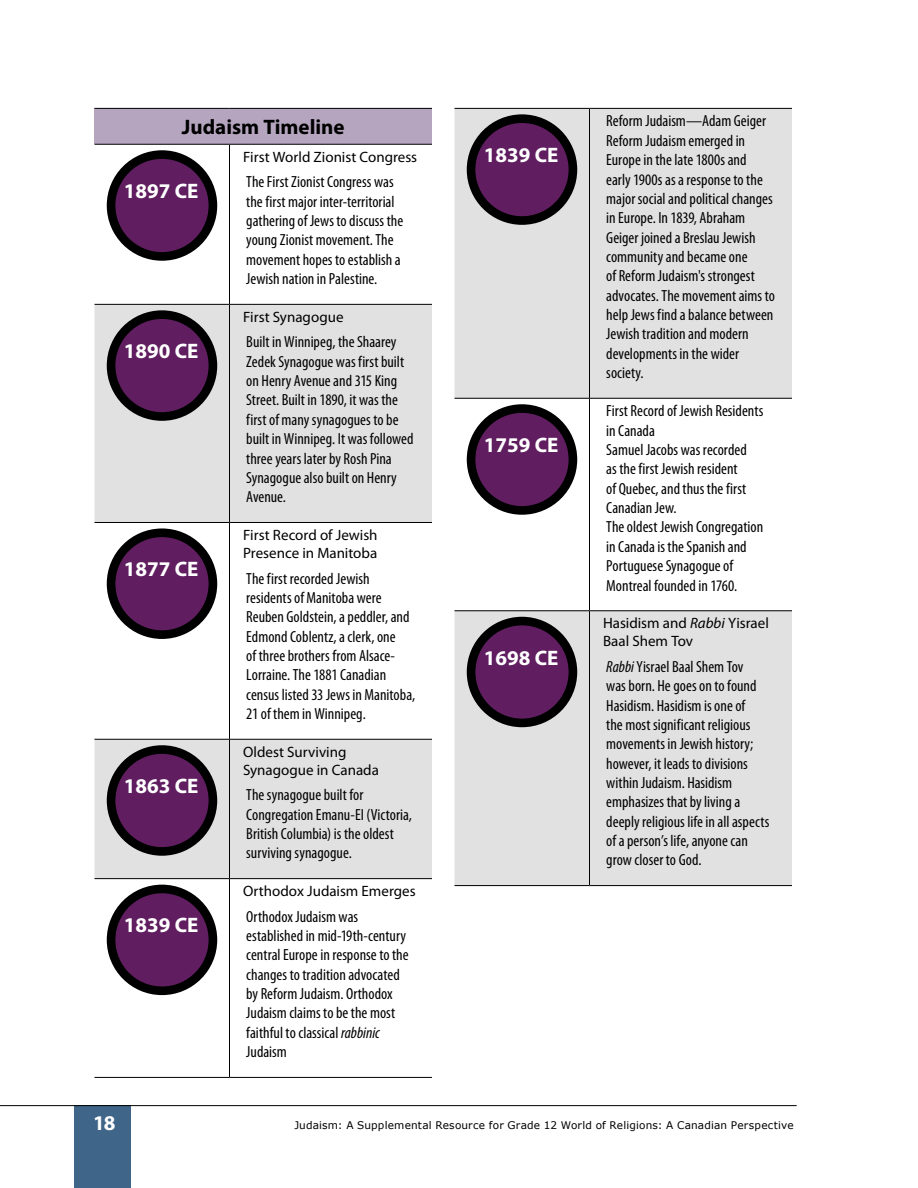
<style>
.page{position:relative;width:918px;height:1188px;background:#fff}
.page>*{position:absolute;margin:0;border:0;box-sizing:border-box;transform-origin:0 0}
.t1{font:700 21px "Myriad Pro";color:#fff}
.t2{font:700 21px "Myriad Pro";letter-spacing:-.005em;color:#000}
.t3{font:condensed 16.2px/19.4px "Myriad Pro";color:#000}
.t4{font:15px/18px "Myriad Pro";color:#000}
.t5{font:10.5px "Verdana";letter-spacing:.015em;color:#000}
.s1{font-style:italic}
</style>
<div class="page">
<div style="left:74px;top:1105px;width:56px;height:83px;background:#3f6589"></div>
<hr style="left:0;top:1105px;width:797px;height:1px;background:#000">
<div style="left:94px;top:108px;width:338px;height:36px;background:#b5a5bf"></div>
<svg style="left:94px;top:305px;width:338px;height:573px;fill:#e1e1e2"></svg>
<hr style="left:94px;top:108px;width:136px;height:1px;background:#000">
<hr style="left:230px;top:108px;width:202px;height:1px;background:#000">
<hr style="left:94px;top:144px;width:136px;height:1px;background:#000">
<hr style="left:230px;top:144px;width:202px;height:1px;background:#000">
<hr style="left:229px;top:145px;width:1px;height:159px;background:#000">
<hr style="left:94px;top:304px;width:136px;height:1px;background:#000">
<hr style="left:230px;top:304px;width:202px;height:1px;background:#000">
<hr style="left:229px;top:305px;width:1px;height:217px;background:#000">
<hr style="left:94px;top:522px;width:136px;height:1px;background:#000">
<hr style="left:230px;top:522px;width:202px;height:1px;background:#000">
<hr style="left:229px;top:523px;width:1px;height:216px;background:#000">
<hr style="left:94px;top:739px;width:136px;height:1px;background:#000">
<hr style="left:230px;top:739px;width:202px;height:1px;background:#000">
<hr style="left:229px;top:740px;width:1px;height:138px;background:#000">
<hr style="left:94px;top:878px;width:136px;height:1px;background:#000">
<hr style="left:230px;top:878px;width:202px;height:1px;background:#000">
<hr style="left:229px;top:879px;width:1px;height:198px;background:#000">
<hr style="left:94px;top:1077px;width:136px;height:1px;background:#000">
<hr style="left:230px;top:1077px;width:202px;height:1px;background:#000">
<div style="left:111px;top:155px;width:102px;height:101px;background:#601e61;border-radius:50%"></div>
<div style="left:107px;top:150px;width:110px;height:111px;border:9px solid #000;border-radius:50%"></div>
<div style="left:111px;top:315px;width:102px;height:102px;background:#601e61;border-radius:50%"></div>
<div style="left:107px;top:310px;width:110px;height:111px;border:9px solid #000;border-radius:50%"></div>
<div style="left:111px;top:533px;width:102px;height:102px;background:#601e61;border-radius:50%"></div>
<div style="left:107px;top:528px;width:110px;height:111px;border:9px solid #000;border-radius:50%"></div>
<div style="left:111px;top:750px;width:102px;height:101px;background:#601e61;border-radius:50%"></div>
<div style="left:107px;top:745px;width:110px;height:111px;border:9px solid #000;border-radius:50%"></div>
<div style="left:111px;top:889px;width:102px;height:102px;background:#601e61;border-radius:50%"></div>
<div style="left:107px;top:885px;width:110px;height:110px;border:9px solid #000;border-radius:50%"></div>
<svg style="left:454px;top:109px;width:338px;height:776px;fill:#e1e1e2"></svg>
<hr style="left:454px;top:108px;width:136px;height:1px;background:#000">
<hr style="left:590px;top:108px;width:202px;height:1px;background:#000">
<hr style="left:589px;top:109px;width:1px;height:289px;background:#000">
<hr style="left:454px;top:398px;width:136px;height:1px;background:#000">
<hr style="left:590px;top:398px;width:202px;height:1px;background:#000">
<hr style="left:589px;top:399px;width:1px;height:211px;background:#000">
<hr style="left:454px;top:610px;width:136px;height:1px;background:#000">
<hr style="left:590px;top:610px;width:202px;height:1px;background:#000">
<hr style="left:589px;top:611px;width:1px;height:274px;background:#000">
<hr style="left:454px;top:885px;width:136px;height:1px;background:#000">
<hr style="left:590px;top:885px;width:202px;height:1px;background:#000">
<div style="left:471px;top:119px;width:102px;height:102px;background:#601e61;border-radius:50%"></div>
<div style="left:467px;top:114px;width:110px;height:111px;border:9px solid #000;border-radius:50%"></div>
<div style="left:471px;top:409px;width:102px;height:101px;background:#601e61;border-radius:50%"></div>
<div style="left:467px;top:404px;width:110px;height:111px;border:9px solid #000;border-radius:50%"></div>
<div style="left:471px;top:621px;width:102px;height:102px;background:#601e61;border-radius:50%"></div>
<div style="left:467px;top:617px;width:110px;height:110px;border:9px solid #000;border-radius:50%"></div>
<p class="t2" style="left:182px;top:113px;width:164px">Judaism Timeline</p>
<p class="t1" style="left:124px;top:177px;width:76px">1897 CE</p>
<p class="t1" style="left:124px;top:337px;width:76px">1890 CE</p>
<p class="t1" style="left:124px;top:556px;width:76px">1877 CE</p>
<p class="t1" style="left:124px;top:772px;width:76px">1863 CE</p>
<p class="t1" style="left:124px;top:912px;width:76px">1839 CE</p>
<p class="t4" style="left:243px;top:147px;width:176px">First World Zionist Congress</p>
<p class="t3" style="left:246px;top:172px;width:158px">The First Zionist Congress was the first major inter-territorial gathering of Jews to discuss the young Zionist movement. The movement hopes to establish a<br>Jewish nation in Palestine.</p>
<p class="t4" style="left:243px;top:307px;width:102px">First Synagogue</p>
<p class="t3" style="left:246px;top:332px;width:169px">Built in Winnipeg, the Shaarey<br>Zedek Synagogue was first built on Henry Avenue and 315 King<br>Street. Built in 1890, it was the first of many synagogues to be built in Winnipeg. It was followed three years later by Rosh Pina<br>Synagogue also built on Henry<br>Avenue.</p>
<p class="t4" style="left:243px;top:525px;width:136px">First Record of Jewish<br>Presence in Manitoba</p>
<p class="t3" style="left:246px;top:568px;width:170px">The first recorded Jewish residents of Manitoba were<br>Reuben Goldstein, a peddler, and<br>Edmond Coblentz, a clerk, one<br>of three brothers from Alsace-<br>Lorraine. The 1881 Canadian census listed 33 Jews in Manitoba,<br>21 of them in Winnipeg.</p>
<p class="t4" style="left:243px;top:742px;width:137px">Oldest Surviving<br>Synagogue in Canada</p>
<p class="t3" style="left:246px;top:785px;width:167px">The synagogue built for<br>Congregation Emanu-EI (Victoria,<br>British Columbia) is the oldest surviving synagogue.</p>
<p class="t4" style="left:243px;top:882px;width:174px">Orthodox Judaism Emerges</p>
<p class="t3" style="left:246px;top:906px;width:164px">Orthodox Judaism was established in mid-19th-century central Europe in response to the changes to tradition advocated by Reform Judaism. Orthodox<br>Judaism claims to be the most faithful to classical <span class="s1">rabbinic<br></span>Judaism</p>
<p class="t1" style="left:484px;top:141px;width:76px">1839 CE</p>
<p class="t1" style="left:484px;top:431px;width:76px">1759 CE</p>
<p class="t1" style="left:484px;top:644px;width:76px">1698 CE</p>
<p class="t3" style="left:606px;top:111px;width:170px">Reform Judaism—Adam Geiger<br>Reform Judaism emerged in<br>Europe in the late 1800s and early 1900s as a response to the major social and political changes in Europe. In 1839, Abraham<br>Geiger joined a Breslau Jewish community and became one<br>of Reform Judaism's strongest advocates. The movement aims to help Jews find a balance between<br>Jewish tradition and modern developments in the wider society.</p>
<p class="t3" style="left:606px;top:401px;width:159px">First Record of Jewish Residents in Canada<br>Samuel Jacobs was recorded<br>as the first Jewish resident<br>of Quebec, and thus the first<br>Canadian Jew.<br>The oldest Jewish Congregation in Canada is the Spanish and<br>Portuguese Synagogue of<br>Montreal founded in 1760.</p>
<p class="t4" style="left:603px;top:614px;width:167px">Hasidism and <span class="s1">Rabbi</span> Yisrael<br>Baal Shem Tov</p>
<p class="t3" style="left:606px;top:657px;width:165px"><span class="s1">Rabbi</span> Yisrael Baal Shem Tov<br>was born. He goes on to found<br>Hasidism. Hasidism is one of<br>the most significant religious movements in Jewish history; however, it leads to divisions within Judaism. Hasidism emphasizes that by living a deeply religious life in all aspects of a person’s life, anyone can grow closer to God.</p>
<p class="t1" style="left:93px;top:1109px;width:24px">18</p>
<p class="t5" style="left:294px;top:1118px;width:501px">Judaism: A Supplemental Resource for Grade 12 World of Religions: A Canadian Perspective</p>
</div>
